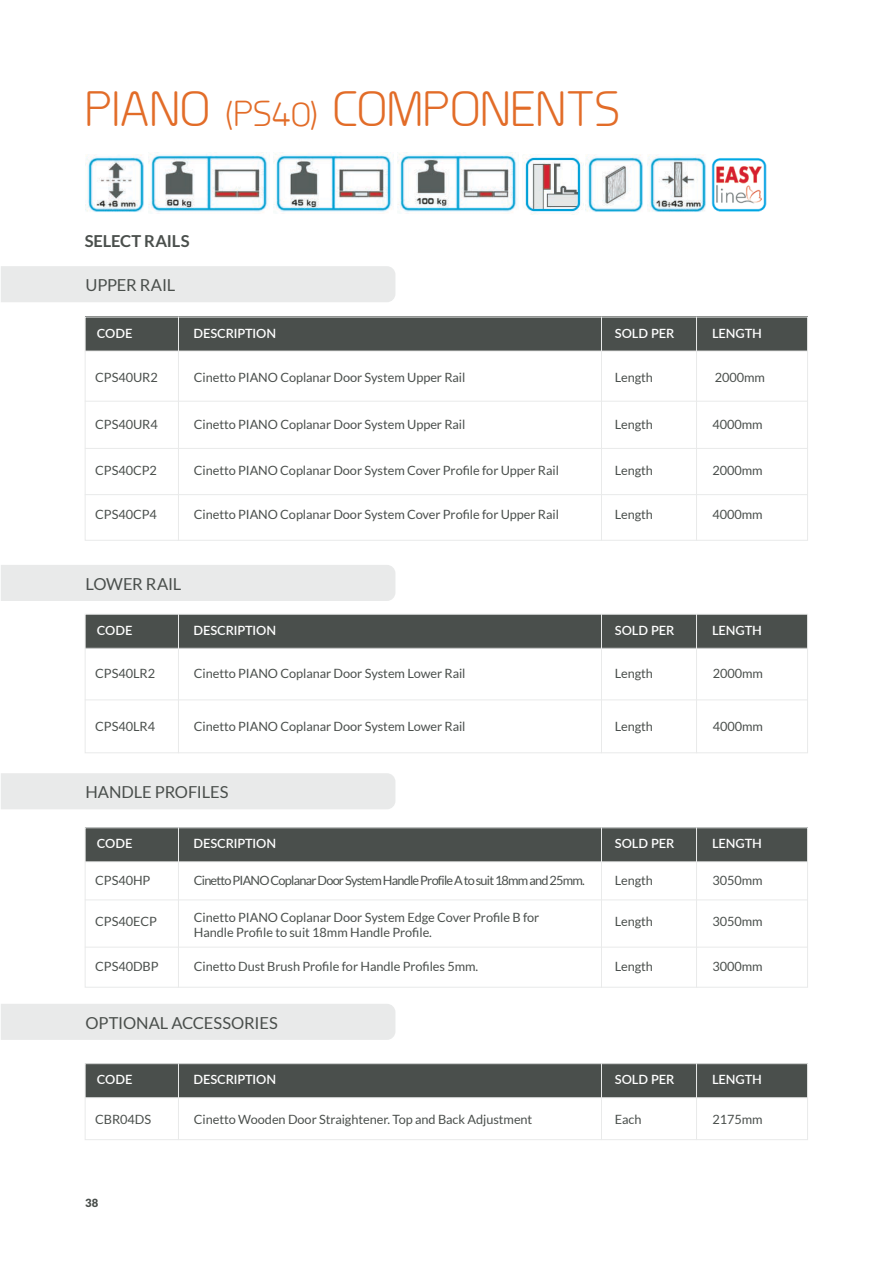
<style>
.page{position:relative;width:893px;height:1263px;background:#fff}
.page>*{position:absolute;margin:0;border:0;box-sizing:border-box;transform-origin:0 0}
.H2___9pt{font:49.5px "Planer";letter-spacing:-.005em;color:#e26c28}
.H2___9pt-2{font:16.5px "Lato";letter-spacing:-.01em;color:#4a4f4c}
.H2___9pt-3{font:700 16.5px "Lato";letter-spacing:-.01em;color:#4a4f4c}
.Page_Body_Text_-_White{font:12.75px/15px "Lato";letter-spacing:-.005em;color:#4a4f4c}
.Page_Body_Text_-_White-2{font:600 12.75px "Lato";letter-spacing:-.005em;color:#fff}
.Page_Body_Text_-_White-3{font:12.75px "Lato";letter-spacing:-.06em;color:#4a4f4c}
.t1{font:900 11.25px "Lato";color:#4a4f4c}
.s1{font-size:36px}
</style>
<div class="page">
<div style="left:85px;top:317px;width:723px;height:34px;background:#4a4f4c"></div>
<div style="left:85px;top:828px;width:723px;height:34px;background:#4a4f4c"></div>
<div style="left:85px;top:614px;width:723px;height:34px;background:#4a4f4c"></div>
<div style="left:85px;top:1063px;width:723px;height:34px;background:#4a4f4c"></div>
<div style="left:85px;top:317px;width:723px;height:224px;border:1px solid #e9eaea"></div>
<div style="left:85px;top:827px;width:723px;height:160px;border:1px solid #e9eaea"></div>
<div style="left:85px;top:614px;width:723px;height:139px;border:1px solid #e9eaea"></div>
<div style="left:85px;top:1063px;width:723px;height:77px;border:1px solid #e9eaea"></div>
<hr style="left:85px;top:351px;width:723px;height:1px;background:#e9eaea">
<hr style="left:85px;top:861px;width:723px;height:1px;background:#e9eaea">
<hr style="left:85px;top:648px;width:723px;height:1px;background:#e9eaea">
<hr style="left:85px;top:1097px;width:723px;height:1px;background:#e9eaea">
<hr style="left:85px;top:401px;width:723px;height:1px;background:#e9eaea">
<hr style="left:85px;top:899px;width:723px;height:1px;background:#e9eaea">
<hr style="left:85px;top:699px;width:723px;height:1px;background:#e9eaea">
<hr style="left:85px;top:448px;width:723px;height:1px;background:#e9eaea">
<hr style="left:85px;top:947px;width:723px;height:1px;background:#e9eaea">
<hr style="left:85px;top:494px;width:723px;height:1px;background:#e9eaea">
<hr style="left:178px;top:317px;width:1px;height:224px;background:#e9eaea">
<hr style="left:178px;top:827px;width:1px;height:160px;background:#e9eaea">
<hr style="left:178px;top:614px;width:1px;height:139px;background:#e9eaea">
<hr style="left:178px;top:1063px;width:1px;height:77px;background:#e9eaea">
<hr style="left:601px;top:317px;width:1px;height:224px;background:#e9eaea">
<hr style="left:601px;top:827px;width:1px;height:160px;background:#e9eaea">
<hr style="left:601px;top:614px;width:1px;height:139px;background:#e9eaea">
<hr style="left:601px;top:1063px;width:1px;height:77px;background:#e9eaea">
<hr style="left:696px;top:317px;width:1px;height:224px;background:#e9eaea">
<hr style="left:696px;top:827px;width:1px;height:160px;background:#e9eaea">
<hr style="left:696px;top:614px;width:1px;height:139px;background:#e9eaea">
<hr style="left:696px;top:1063px;width:1px;height:77px;background:#e9eaea">
<div style="left:1px;top:266px;width:394px;height:36px;background:#e9eaea"></div>
<div style="left:1px;top:565px;width:394px;height:36px;background:#e9eaea"></div>
<div style="left:1px;top:1004px;width:394px;height:36px;background:#e9eaea"></div>
<div style="left:1px;top:773px;width:394px;height:36px;background:#e9eaea"></div>
<img style="left:85px;top:154px;width:59px;height:58px">
<img style="left:522px;top:154px;width:61px;height:61px">
<img style="left:585px;top:154px;width:182px;height:58px">
<img style="left:149px;top:154px;width:119px;height:58px">
<img style="left:273px;top:154px;width:121px;height:58px">
<img style="left:398px;top:154px;width:119px;height:58px">
<p class="H2___9pt" style="left:85px;top:79px;width:537px">PIANO <span class="s1">(PS40)</span> COMPONENTS</p>
<p class="H2___9pt-3" style="left:85px;top:232px;width:106px">SELECT RAILS</p>
<p class="H2___9pt-2" style="left:85px;top:276px;width:91px">UPPER RAIL</p>
<p class="Page_Body_Text_-_White-2" style="left:97px;top:324px;width:37px">CODE</p>
<p class="Page_Body_Text_-_White-2" style="left:193px;top:324px;width:84px">DESCRIPTION</p>
<p class="Page_Body_Text_-_White-2" style="left:615px;top:324px;width:61px">SOLD PER</p>
<p class="Page_Body_Text_-_White-2" style="left:712px;top:324px;width:52px">LENGTH</p>
<p class="Page_Body_Text_-_White" style="left:95px;top:370px;width:64px">CPS40UR2</p>
<p class="Page_Body_Text_-_White" style="left:194px;top:370px;width:273px">Cinetto PIANO Coplanar Door System Upper Rail</p>
<p class="Page_Body_Text_-_White" style="left:615px;top:370px;width:40px">Length</p>
<p class="Page_Body_Text_-_White" style="left:715px;top:370px;width:52px">2000mm</p>
<p class="Page_Body_Text_-_White" style="left:95px;top:417px;width:64px">CPS40UR4</p>
<p class="Page_Body_Text_-_White" style="left:194px;top:417px;width:273px">Cinetto PIANO Coplanar Door System Upper Rail</p>
<p class="Page_Body_Text_-_White" style="left:615px;top:417px;width:40px">Length</p>
<p class="Page_Body_Text_-_White" style="left:712px;top:417px;width:52px">4000mm</p>
<p class="Page_Body_Text_-_White" style="left:95px;top:463px;width:63px">CPS40CP2</p>
<p class="Page_Body_Text_-_White" style="left:194px;top:463px;width:367px">Cinetto PIANO Coplanar Door System Cover Profile for Upper Rail</p>
<p class="Page_Body_Text_-_White" style="left:615px;top:463px;width:40px">Length</p>
<p class="Page_Body_Text_-_White" style="left:712px;top:463px;width:52px">2000mm</p>
<p class="Page_Body_Text_-_White" style="left:95px;top:507px;width:63px">CPS40CP4</p>
<p class="Page_Body_Text_-_White" style="left:194px;top:507px;width:367px">Cinetto PIANO Coplanar Door System Cover Profile for Upper Rail</p>
<p class="Page_Body_Text_-_White" style="left:615px;top:507px;width:40px">Length</p>
<p class="Page_Body_Text_-_White" style="left:712px;top:507px;width:52px">4000mm</p>
<p class="H2___9pt-2" style="left:85px;top:574px;width:97px">LOWER RAIL</p>
<p class="Page_Body_Text_-_White-2" style="left:97px;top:621px;width:37px">CODE</p>
<p class="Page_Body_Text_-_White-2" style="left:193px;top:621px;width:84px">DESCRIPTION</p>
<p class="Page_Body_Text_-_White-2" style="left:615px;top:621px;width:61px">SOLD PER</p>
<p class="Page_Body_Text_-_White-2" style="left:712px;top:621px;width:52px">LENGTH</p>
<p class="Page_Body_Text_-_White" style="left:95px;top:665px;width:61px">CPS40LR2</p>
<p class="Page_Body_Text_-_White" style="left:194px;top:665px;width:273px">Cinetto PIANO Coplanar Door System Lower Rail</p>
<p class="Page_Body_Text_-_White" style="left:615px;top:665px;width:40px">Length</p>
<p class="Page_Body_Text_-_White" style="left:713px;top:665px;width:52px">2000mm</p>
<p class="Page_Body_Text_-_White" style="left:95px;top:718px;width:61px">CPS40LR4</p>
<p class="Page_Body_Text_-_White" style="left:194px;top:718px;width:273px">Cinetto PIANO Coplanar Door System Lower Rail</p>
<p class="Page_Body_Text_-_White" style="left:615px;top:718px;width:40px">Length</p>
<p class="Page_Body_Text_-_White" style="left:713px;top:718px;width:52px">4000mm</p>
<p class="H2___9pt-2" style="left:85px;top:783px;width:145px">HANDLE PROFILES</p>
<p class="Page_Body_Text_-_White-2" style="left:97px;top:834px;width:37px">CODE</p>
<p class="Page_Body_Text_-_White-2" style="left:193px;top:834px;width:84px">DESCRIPTION</p>
<p class="Page_Body_Text_-_White-2" style="left:615px;top:834px;width:61px">SOLD PER</p>
<p class="Page_Body_Text_-_White-2" style="left:712px;top:834px;width:52px">LENGTH</p>
<p class="Page_Body_Text_-_White" style="left:95px;top:873px;width:57px">CPS40HP</p>
<p class="Page_Body_Text_-_White-3" style="left:194px;top:873px;width:392px">Cinetto PIANO Coplanar Door System Handle Profile A to suit 18mm and 25mm.</p>
<p class="Page_Body_Text_-_White" style="left:615px;top:873px;width:40px">Length</p>
<p class="Page_Body_Text_-_White" style="left:712px;top:873px;width:52px">3050mm</p>
<p class="Page_Body_Text_-_White" style="left:95px;top:914px;width:63px">CPS40ECP</p>
<p class="Page_Body_Text_-_White" style="left:194px;top:909px;width:347px">Cinetto PIANO Coplanar Door System Edge Cover Profile B for<br>Handle Profile to suit 18mm Handle Profile.</p>
<p class="Page_Body_Text_-_White" style="left:615px;top:914px;width:40px">Length</p>
<p class="Page_Body_Text_-_White" style="left:712px;top:914px;width:52px">3050mm</p>
<p class="Page_Body_Text_-_White" style="left:95px;top:958px;width:65px">CPS40DBP</p>
<p class="Page_Body_Text_-_White" style="left:194px;top:958px;width:286px">Cinetto Dust Brush Profile for Handle Profiles 5mm.</p>
<p class="Page_Body_Text_-_White" style="left:615px;top:958px;width:40px">Length</p>
<p class="Page_Body_Text_-_White" style="left:712px;top:958px;width:52px">3000mm</p>
<p class="H2___9pt-2" style="left:85px;top:1013px;width:194px">OPTIONAL ACCESSORIES</p>
<p class="Page_Body_Text_-_White-2" style="left:97px;top:1070px;width:37px">CODE</p>
<p class="Page_Body_Text_-_White-2" style="left:193px;top:1070px;width:84px">DESCRIPTION</p>
<p class="Page_Body_Text_-_White-2" style="left:615px;top:1070px;width:61px">SOLD PER</p>
<p class="Page_Body_Text_-_White-2" style="left:712px;top:1070px;width:52px">LENGTH</p>
<p class="Page_Body_Text_-_White" style="left:95px;top:1112px;width:57px">CBR04DS</p>
<p class="Page_Body_Text_-_White" style="left:194px;top:1112px;width:340px">Cinetto Wooden Door Straightener. Top and Back Adjustment</p>
<p class="Page_Body_Text_-_White" style="left:615px;top:1112px;width:28px">Each</p>
<p class="Page_Body_Text_-_White" style="left:712px;top:1112px;width:52px">2175mm</p>
<p class="t1" style="left:85px;top:1197px;width:15px">38</p>
</div>
